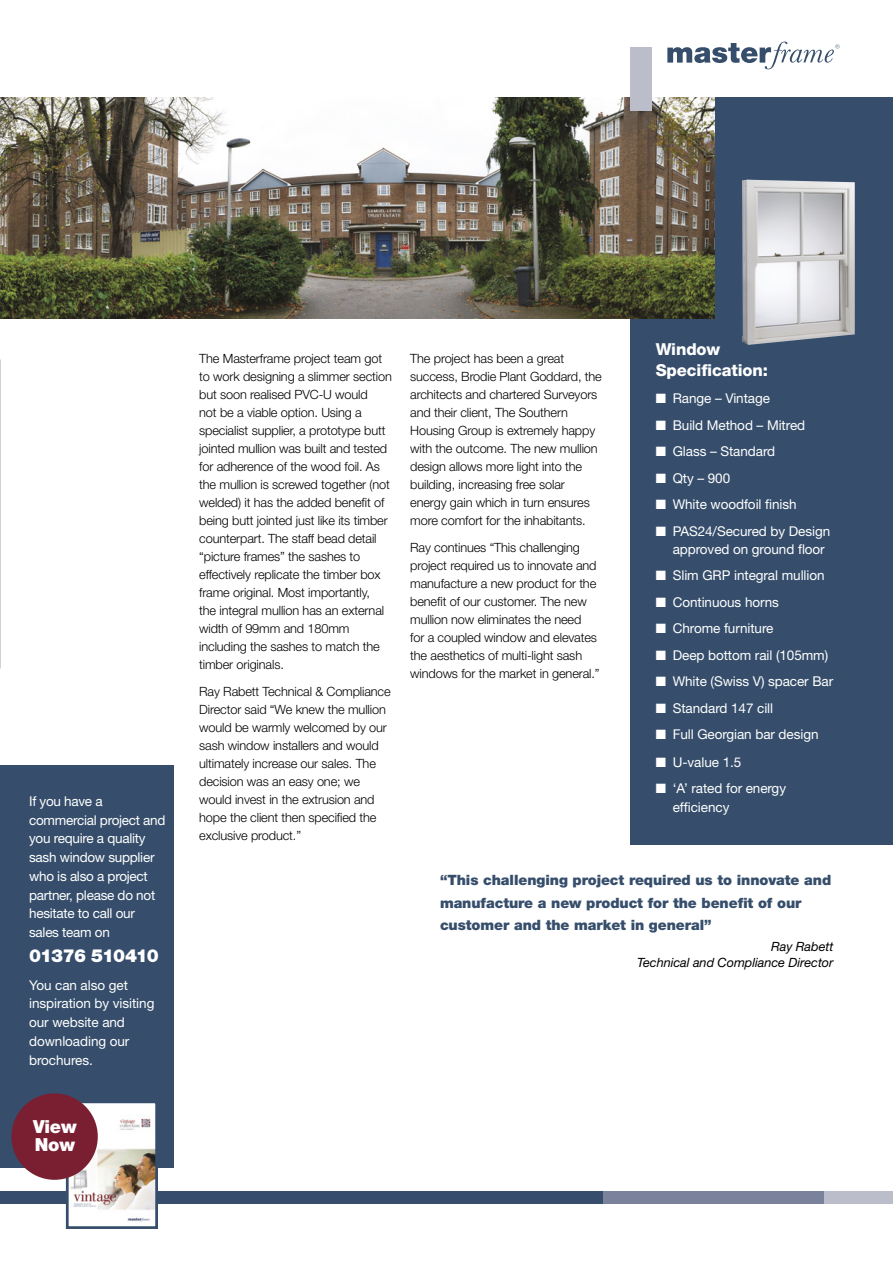
<style>
.page{position:relative;width:893px;height:1263px;background:#fff}
.page>*{position:absolute;margin:0;border:0;box-sizing:border-box;transform-origin:0 0}
.t1{font:900 18px "Helvetica Neue";letter-spacing:-.06em;color:#fff}
.t2{font:900 18px/18px "Helvetica Neue";letter-spacing:-.03em;color:#fff}
.t3{font:800 16.5px/21px "Helvetica Neue";letter-spacing:-.005em;color:#fff}
.t4{font:900 14.25px/22.5px "Helvetica Neue";letter-spacing:-.005em;color:#364e6b}
.t5{font:13.5px/18.8px "Helvetica Neue";letter-spacing:-.005em;color:#fff}
.t6{font:300 12.75px/18px "Helvetica Neue";letter-spacing:-.01em;color:#000}
.t7{font:italic 12.75px/16.5px "Helvetica Neue";letter-spacing:-.005em;color:#000;text-align:right}
</style>
<div class="page">
<div style="left:0;top:1191px;width:893px;height:12px;background:#364e6b"></div>
<div style="left:604px;top:1191px;width:289px;height:12px;background:#7a839b"></div>
<div style="left:825px;top:1191px;width:68px;height:12px;background:#bbbdcb"></div>
<div style="left:0;top:765px;width:174px;height:402px;background:#364e6b"></div>
<img style="left:65px;top:1103px;width:94px;height:126px">
<div style="left:11px;top:1093px;width:87px;height:87px;background:#7a1e32;border-radius:50%"></div>
<div style="left:631px;top:97px;width:262px;height:747px;background:#364e6b"></div>
<img style="left:742px;top:180px;width:113px;height:165px">
<img style="left:0;top:98px;width:714px;height:221px">
<div style="left:631px;top:47px;width:21px;height:64px;background:#bbbdcb"></div>
<svg style="left:667px;top:42px;width:173px;height:27px"></svg>
<p class="t5" style="left:29px;top:791px;width:138px">If you have a commercial project and you require a quality sash window supplier who is also a project partner, please do not hesitate to call our sales team on</p>
<h1 class="t1" style="left:29px;top:945px;width:131px">01376 510410</h1>
<p class="t5" style="left:29px;top:975px;width:127px">You can also get inspiration by visiting our website and downloading our brochures.</p>
<h1 class="t2" style="left:33px;top:1118px;width:45px">View<br>Now</h1>
<p class="t6" style="left:199px;top:349px;width:194px">The Masterframe project team got to work designing a slimmer section but soon realised PVC-U would<br>not be a viable option. Using a specialist supplier, a prototype butt jointed mullion was built and tested for adherence of the wood foil. As the mullion is screwed together (not welded) it has the added benefit of being butt jointed just like its timber counterpart. The staff bead detail “picture frames” the sashes to effectively replicate the timber box frame original. Most importantly,<br>the integral mullion has an external width of 99mm and 180mm including the sashes to match the timber originals.</p>
<p class="t6" style="left:199px;top:682px;width:193px">Ray Rabett Technical &amp; Compliance<br>Director said “We knew the mullion would be warmly welcomed by our sash window installers and would ultimately increase our sales. The decision was an easy one; we would invest in the extrusion and hope the client then specified the exclusive product.”</p>
<p class="t6" style="left:410px;top:349px;width:193px">The project has been a great success, Brodie Plant Goddard, the architects and chartered Surveyors and their client, The Southern<br>Housing Group is extremely happy with the outcome. The new mullion design allows more light into the building, increasing free solar energy gain which in turn ensures more comfort for the inhabitants.</p>
<p class="t6" style="left:410px;top:538px;width:191px">Ray continues “This challenging project required us to innovate and manufacture a new product for the benefit of our customer. The new mullion now eliminates the need<br>for a coupled window and elevates the aesthetics of multi-light sash windows for the market in general.”</p>
<p class="t3" style="left:656px;top:339px;width:114px">Window<br>Specification:</p>
<p class="t5" style="left:656px;top:389px;width:116px">■ Range – Vintage</p>
<p class="t5" style="left:656px;top:415px;width:151px">■ Build Method – Mitred</p>
<p class="t5" style="left:656px;top:442px;width:121px">■ Glass – Standard</p>
<p class="t5" style="left:656px;top:468px;width:76px">■ Qty – 900</p>
<p class="t5" style="left:656px;top:495px;width:142px">■ White woodfoil finish</p>
<p class="t5" style="left:673px;top:522px;width:159px;line-height:18px;text-indent:-17px">■ PAS24/Secured by Design approved on ground floor</p>
<p class="t5" style="left:656px;top:566px;width:170px">■ Slim GRP integral mullion</p>
<p class="t5" style="left:656px;top:592px;width:125px">■ Continuous horns</p>
<p class="t5" style="left:656px;top:619px;width:119px">■ Chrome furniture</p>
<p class="t5" style="left:656px;top:645px;width:174px">■ Deep bottom rail (105mm)</p>
<p class="t5" style="left:656px;top:672px;width:179px">■ White (Swiss V) spacer Bar</p>
<p class="t5" style="left:656px;top:698px;width:119px">■ Standard 147 cill</p>
<p class="t5" style="left:656px;top:725px;width:164px">■ Full Georgian bar design</p>
<p class="t5" style="left:656px;top:752px;width:87px">■ U-value 1.5</p>
<p class="t5" style="left:673px;top:779px;width:115px;text-indent:-17px">■ ‘A’ rated for energy efficiency</p>
<p class="t4" style="left:440px;top:869px;width:393px">“This challenging project required us to innovate and manufacture a new product for the benefit of our customer and the market in general”</p>
<p class="t7" style="left:637px;top:938px;width:198px">Ray Rabett<br>Technical and Compliance Director</p>
</div>
